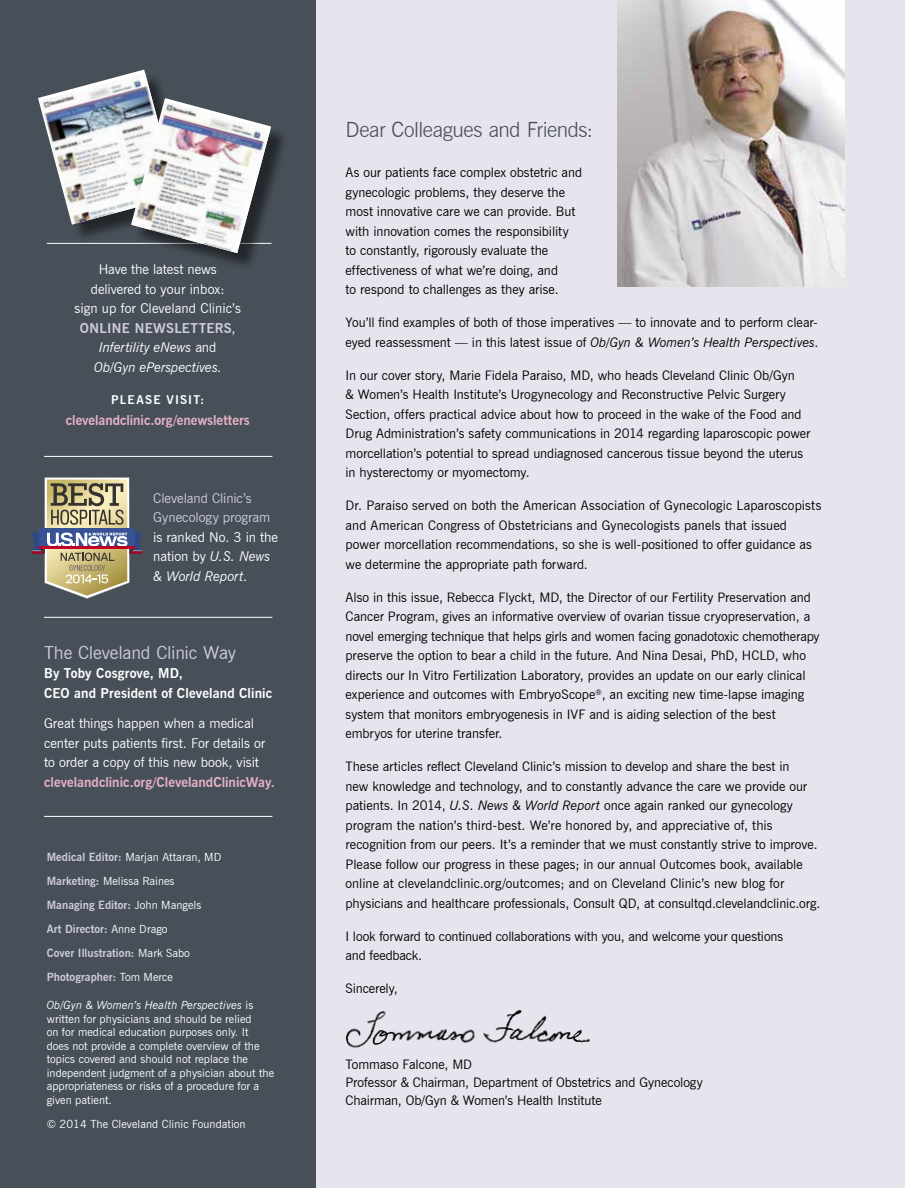
<style>
.page{position:relative;width:905px;height:1188px;background:#fff}
.page>*{position:absolute;margin:0;border:0;box-sizing:border-box;transform-origin:0 0}
.t1{font:300 21px "News Gothic BT";letter-spacing:-.02em;color:#474f58}
.t2{font:18px "News Gothic BT";letter-spacing:-.01em;color:#cfcbe0}
.t3{font:13.5px/19.5px "News Gothic BT";letter-spacing:-.005em;color:#fff}
.t4{font:700 13.5px "News Gothic BT";letter-spacing:-.005em;color:#e6b2c5}
.t5{font:700 13.5px/19.5px "News Gothic BT";letter-spacing:.01em;color:#fff}
.t6{font:13.5px/19.5px "News Gothic BT";letter-spacing:-.005em;color:#cfcbe0}
.t7{font:13.2px/19.5px "News Gothic BT";color:#000}
.t8{font:700 12px "News Gothic BT";letter-spacing:.095em;color:#fff}
.t9{font:11.25px/13.5px "News Gothic BT";letter-spacing:.005em;color:#fff}
.t10{font:700 11.25px/24px "News Gothic BT";letter-spacing:.005em;color:#cfcbe0}
.s1{font-weight:700;color:#cfcbe0}
.s2{font-style:italic}
.s3{font-weight:400;color:#fff}
</style>
<div class="page">
<div style="left:315px;top:0;width:589px;height:1188px;background:#e7e4ee"></div>
<img style="left:346px;top:1009px;width:244px;height:39px">
<img style="left:617px;top:0;width:227px;height:287px">
<div style="left:0;top:0;width:315px;height:1188px;background:#474f58"></div>
<svg style="left:31px;top:477px;width:112px;height:122px"></svg>
<hr style="left:44px;top:456px;width:228px;height:1px;background:#fff">
<hr style="left:44px;top:617px;width:228px;height:1px;background:#fff">
<hr style="left:44px;top:816px;width:228px;height:1px;background:#fff">
<div style="left:134px;top:101px;width:155px;height:170px;background:#000;opacity:.5"></div>
<img style="left:38px;top:70px;width:233px;height:183px">
<img style="left:132px;top:101px;width:138px;height:152px">
<p class="t3" style="left:74px;top:260px;width:168px;text-align:center">Have the latest news delivered to your inbox:<br>sign up for Cleveland Clinic’s<br><span class="s1">ONLINE NEWSLETTERS</span>,<br><span class="s2">Infertility eNews</span> and<br><span class="s2">Ob/Gyn ePerspectives</span>.</p>
<p class="t8" style="left:111px;top:392px;width:95px">PLEASE VISIT:</p>
<p class="t4" style="left:66px;top:412px;width:185px">clevelandclinic.org/enewsletters</p>
<p class="t6" style="left:153px;top:488px;width:119px">Cleveland Clinic’s<br>Gynecology program</p>
<p class="t3" style="left:153px;top:527px;width:126px">is ranked No. 3 in the nation by <span class="s2">U.S. News &amp; World Report</span>.</p>
<h2 class="t2" style="left:44px;top:641px;width:193px">The Cleveland Clinic Way</h2>
<p class="t5" style="left:44px;top:664px;width:230px">By Toby Cosgrove, MD,<br>CEO and President of Cleveland Clinic</p>
<p class="t3" style="left:44px;top:714px;width:223px">Great things happen when a medical center puts patients first. For details or to order a copy of this new book, visit</p>
<p class="t4" style="left:44px;top:774px;width:232px">clevelandclinic.org/ClevelandClinicWay.</p>
<p class="t10" style="left:47px;top:845px;width:176px">Medical Editor: <span class="s3">Marjan Attaran, MD<br></span>Marketing: <span class="s3">Melissa Raines<br></span>Managing Editor: <span class="s3">John Mangels<br></span>Art Director: <span class="s3">Anne Drago<br></span>Cover Illustration: <span class="s3">Mark Sabo<br></span>Photographer: <span class="s3">Tom Merce</span></p>
<p class="t9" style="left:47px;top:998px;width:229px"><span class="s2">Ob/Gyn &amp; Women’s Health Perspectives</span> is written for physicians and should be relied<br>on for medical education purposes only. It<br>does not provide a complete overview of the topics covered and should not replace the independent judgment of a physician about the appropriateness or risks of a procedure for a given patient.</p>
<p class="t9" style="left:47px;top:1117px;width:200px">© 2014 The Cleveland Clinic Foundation</p>
<h1 class="t1" style="left:345px;top:117px;width:249px">Dear Colleagues and Friends:</h1>
<p class="t7" style="left:345px;top:163px;width:238px">As our patients face complex obstetric and gynecologic problems, they deserve the most innovative care we can provide. But with innovation comes the responsibility to constantly, rigorously evaluate the effectiveness of what we’re doing, and<br>to respond to challenges as they arise.</p>
<p class="t7" style="left:345px;top:313px;width:474px">You’ll find examples of both of those imperatives — to innovate and to perform clear&shy;eyed reassessment — in this latest issue of <span class="s2">Ob/Gyn &amp; Women’s Health Perspectives</span>.</p>
<p class="t7" style="left:345px;top:365px;width:466px">In our cover story, Marie Fidela Paraiso, MD, who heads Cleveland Clinic Ob/Gyn<br>&amp; Women’s Health Institute’s Urogynecology and Reconstructive Pelvic Surgery Section, offers practical advice about how to proceed in the wake of the Food and Drug Administration’s safety communications in 2014 regarding laparoscopic power morcellation’s potential to spread undiagnosed cancerous tissue beyond the uterus in hysterectomy or myomectomy.</p>
<p class="t7" style="left:345px;top:496px;width:477px">Dr. Paraiso served on both the American Association of Gynecologic Laparoscopists and American Congress of Obstetricians and Gynecologists panels that issued power morcellation recommendations, so she is well-positioned to offer guidance as we determine the appropriate path forward.</p>
<p class="t7" style="left:345px;top:587px;width:475px">Also in this issue, Rebecca Flyckt, MD, the Director of our Fertility Preservation and Cancer Program, gives an informative overview of ovarian tissue cryopreservation, a novel emerging technique that helps girls and women facing gonadotoxic chemotherapy preserve the option to bear a child in the future. And Nina Desai, PhD, HCLD, who directs our In Vitro Fertilization Laboratory, provides an update on our early clinical experience and outcomes with EmbryoScope<sup>®</sup>, an exciting new time-lapse imaging system that monitors embryogenesis in IVF and is aiding selection of the best embryos for uterine transfer.</p>
<p class="t7" style="left:345px;top:757px;width:476px">These articles reflect Cleveland Clinic’s mission to develop and share the best in<br>new knowledge and technology, and to constantly advance the care we provide our patients. In 2014, <span class="s2">U.S. News &amp; World Report</span> once again ranked our gynecology program the nation’s third-best. We’re honored by, and appreciative of, this recognition from our peers. It’s a reminder that we must constantly strive to improve.<br>Please follow our progress in these pages; in our annual Outcomes book, available online at clevelandclinic.org/outcomes; and on Cleveland Clinic’s new blog for physicians and healthcare professionals, Consult QD, at consultqd.clevelandclinic.org.</p>
<p class="t7" style="left:345px;top:926px;width:439px">I look forward to continued collaborations with you, and welcome your questions and feedback.</p>
<p class="t7" style="left:345px;top:979px;width:54px">Sincerely,</p>
<p class="t7" style="left:345px;top:1055px;width:359px;line-height:18px">Tommaso Falcone, MD<br>Professor &amp; Chairman, Department of Obstetrics and Gynecology<br>Chairman, Ob/Gyn &amp; Women’s Health Institute</p>
</div>
